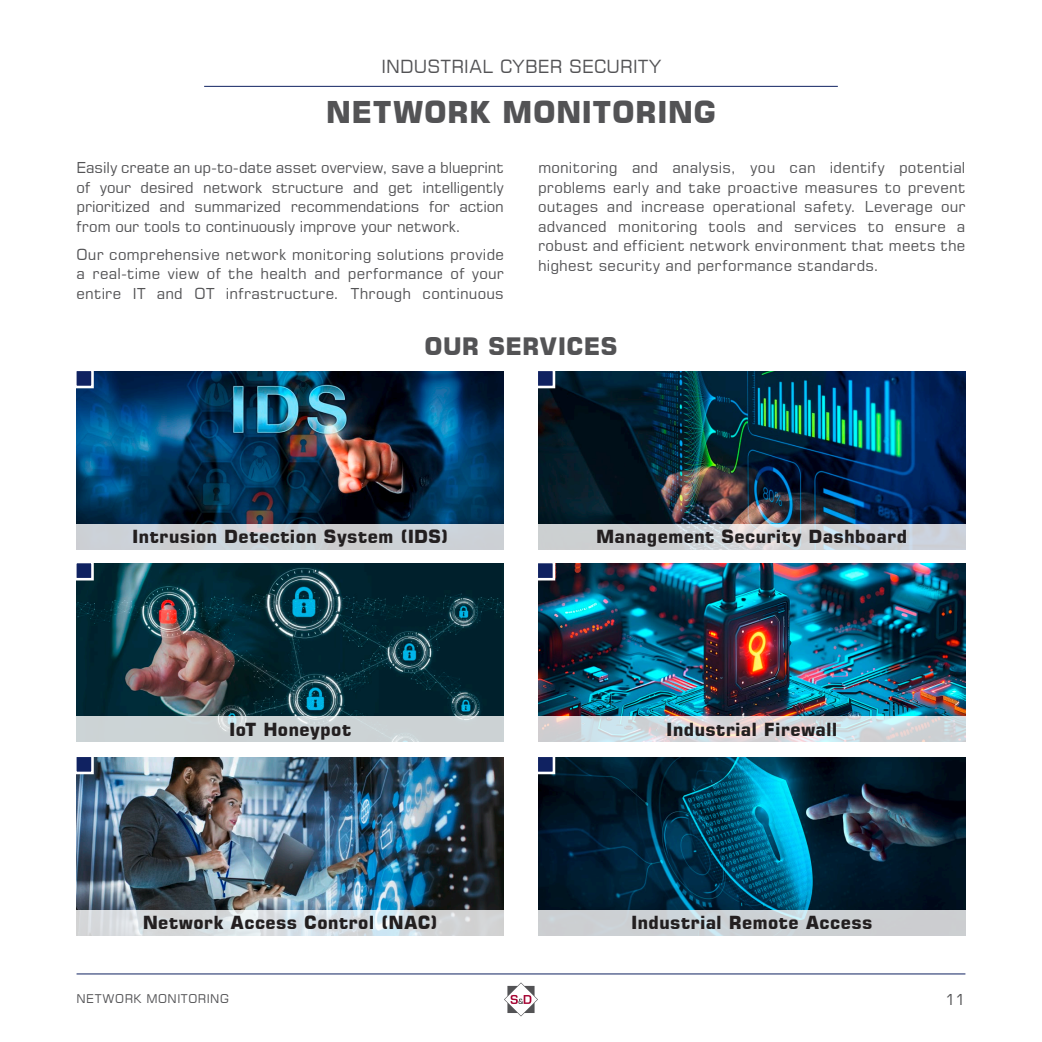
<style>
.page{position:relative;width:1042px;height:1042px;background:#fff}
.page>*{position:absolute;margin:0;border:0;box-sizing:border-box;transform-origin:0 0}
.t1{font:700 30px "Square 721 BT";letter-spacing:.01em;color:#535355}
.t2{font:700 24px "Square 721 BT";letter-spacing:.01em;color:#535355}
.t3{font:700 18px "Square 721 BT";letter-spacing:.015em;color:#231f20}
.t4{font:18px "Square 721 BT";letter-spacing:.02em;color:#535355}
.t5{font:15px/19.5px "Square 721 BT";letter-spacing:.01em;color:#535355;text-align:justify}
.t6{font:12px "Square 721 BT";letter-spacing:.045em;color:#535355}
</style>
<div class="page">
<hr style="left:77px;top:973px;width:888px;height:1px;background:#102261">
<svg style="left:504px;top:982px;width:34px;height:34px"></svg>
<hr style="left:204px;top:86px;width:634px;height:1px;background:#102261">
<img style="left:77px;top:371px;width:427px;height:153px">
<div style="left:77px;top:524px;width:427px;height:26px;background:#ccd1d6"></div>
<svg style="left:76px;top:371px;width:19px;height:19px"></svg>
<img style="left:538px;top:757px;width:427px;height:153px">
<svg style="left:538px;top:757px;width:18px;height:18px"></svg>
<img style="left:538px;top:371px;width:427px;height:153px">
<svg style="left:538px;top:524px;width:427px;height:26px;background:#d0d3d7"></svg>
<svg style="left:538px;top:371px;width:18px;height:19px"></svg>
<div style="left:538px;top:910px;width:427px;height:25px;background:#ccd0d2"></div>
<img style="left:77px;top:563px;width:427px;height:153px">
<svg style="left:76px;top:563px;width:19px;height:19px"></svg>
<div style="left:77px;top:716px;width:427px;height:26px;background:#ccd3d5"></div>
<img style="left:538px;top:563px;width:427px;height:153px">
<svg style="left:538px;top:563px;width:18px;height:19px"></svg>
<svg style="left:538px;top:716px;width:427px;height:26px;background:#d5d9dd"></svg>
<img style="left:77px;top:757px;width:427px;height:153px">
<svg style="left:76px;top:757px;width:19px;height:18px"></svg>
<svg style="left:77px;top:910px;width:427px;height:25px;background:#d7dde0"></svg>
<p class="t4" style="left:381px;top:55px;width:281px">INDUSTRIAL CYBER SECURITY</p>
<h1 class="t1" style="left:326px;top:94px;width:392px">NETWORK MONITORING</h1>
<p class="t5" style="left:77px;top:158px;width:429px">Easily create an up-to-date asset overview, save a blueprint of your desired network structure and get intelligently prioritized and summarized recommendations for action from our tools to continuously improve your network.</p>
<p class="t5" style="left:77px;top:244px;width:429px">Our comprehensive network monitoring solutions provide a real-time view of the health and performance of your entire IT and OT infrastructure. Through continuous</p>
<p class="t5" style="left:538px;top:158px;width:429px">monitoring and analysis, you can identify potential problems early and take proactive measures to prevent outages and increase operational safety. Leverage our advanced monitoring tools and services to ensure a robust and efficient network environment that meets the highest security and performance standards.</p>
<h2 class="t2" style="left:424px;top:332px;width:194px">OUR SERVICES</h2>
<p class="t3" style="left:132px;top:526px;width:318px">Intrusion Detection System (IDS)</p>
<p class="t3" style="left:596px;top:526px;width:313px">Management Security Dashboard</p>
<p class="t3" style="left:229px;top:718px;width:123px">IoT Honeypot</p>
<p class="t3" style="left:666px;top:718px;width:173px">Industrial Firewall</p>
<p class="t3" style="left:143px;top:912px;width:297px">Network Access Control (NAC)</p>
<p class="t3" style="left:631px;top:912px;width:243px">Industrial Remote Access</p>
<p class="t6" style="left:77px;top:991px;width:154px">NETWORK MONITORING</p>
<p class="t5" style="left:945px;top:990px;width:22px">11</p>
</div>
